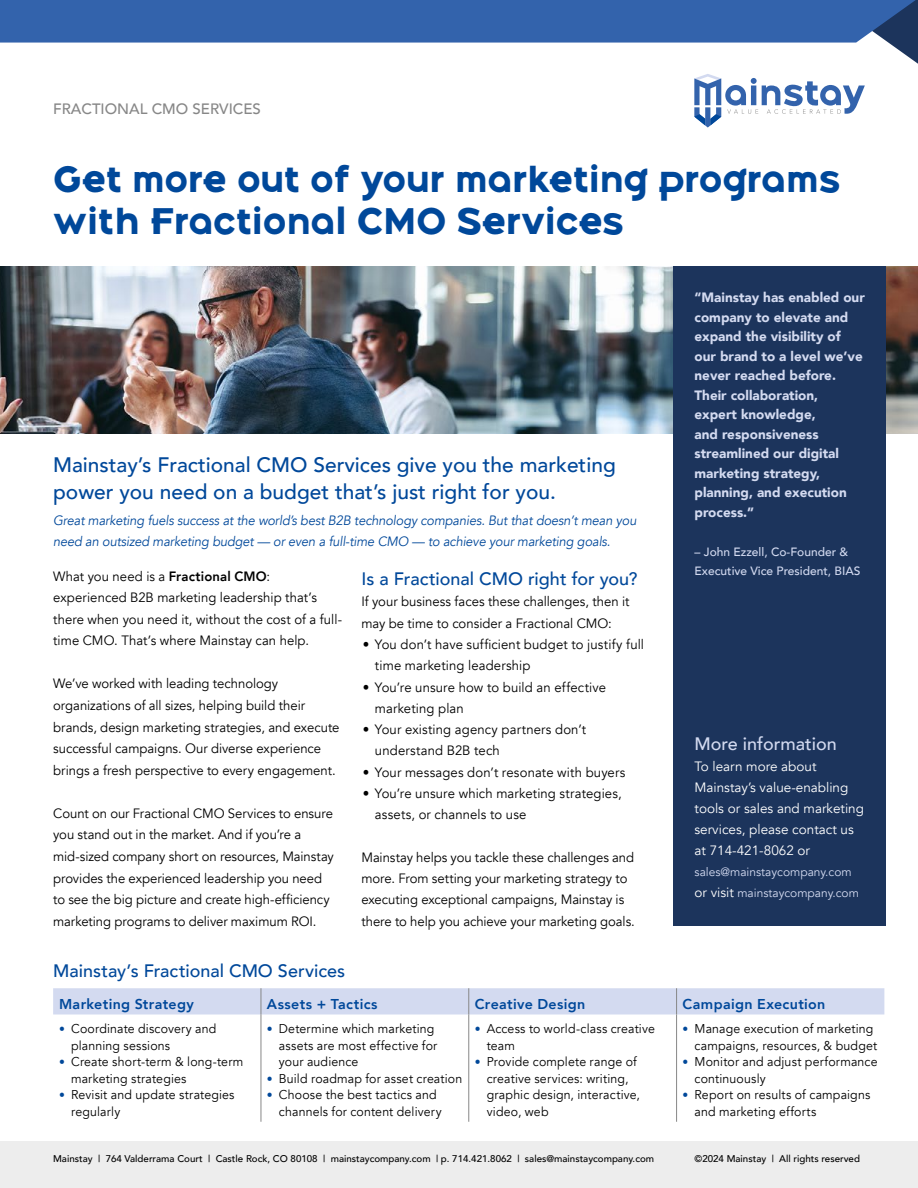
<style>
.page{position:relative;width:918px;height:1188px;background:#fff}
.page>*{position:absolute;margin:0;border:0;box-sizing:border-box;transform-origin:0 0}
.t1{font:700 37.5px/42px "Belong Sans";letter-spacing:-.005em;color:#00489a}
.t2{font:500 20.85px/27px "Avenir";color:#00489a}
.t3{font:500 18px "Avenir";color:#00489a}
.t4{font:500 18px "Avenir";color:#d3daf0}
.t5{font:500 15px "Avenir";color:#878787}
.t6{font:800 14.25px "Avenir";letter-spacing:.025em;color:#00489a}
.t7{font:13.5px/21.6px "Avenir";color:#000}
.t8{font:900 13.5px/19.5px "Avenir";color:#d3daf0}
.t9{font:italic 13.5px/21px "Avenir";letter-spacing:-.01em;color:#00489a;scale:.95 1}
.t10{font:13.5px/21px "Avenir";color:#fff}
.t11{font:12.75px/16.5px "Avenir";letter-spacing:.015em;color:#000}
.t12{font:12px/21px "Avenir";color:#d3daf0}
.t13{font:500 12px/19.5px "Avenir";color:#d3daf0}
.t14{font:500 9.75px "Avenir";color:#000}
.s1{font-weight:800}
.s2{font-size:13.5px;color:#fff}
.s3{font-size:12px;color:#00489a}
</style>
<div class="page">
<div style="left:0;top:1142px;width:918px;height:46px;background:#ededed"></div>
<svg style="left:694px;top:74px;width:171px;height:54px"></svg>
<svg style="left:0;top:0;width:918px;height:64px"></svg>
<img style="left:0;top:266px;width:918px;height:168px">
<svg style="left:53px;top:988px;width:831px;height:27px"></svg>
<hr style="left:261px;top:1015px;width:1px;height:107px;background:#878787">
<hr style="left:468px;top:1015px;width:1px;height:107px;background:#878787">
<hr style="left:676px;top:1015px;width:1px;height:107px;background:#878787">
<div style="left:673px;top:266px;width:213px;height:660px;background:#1c345c"></div>
<p class="t5" style="left:53px;top:96px;width:209px">FRACTIONAL CMO SERVICES</p>
<h1 class="t1" style="left:53px;top:159px;width:789px">Get more out of your marketing programs with Fractional CMO Services</h1>
<h2 class="t2" style="left:53px;top:450px;width:564px">Mainstay’s Fractional CMO Services give you the marketing power you need on a budget that’s just right for you.</h2>
<p class="t9" style="left:53px;top:510px;width:616px">Great marketing fuels success at the world’s best B2B technology companies. But that doesn’t mean you need an outsized marketing budget — or even a full-time CMO — to achieve your marketing goals.</p>
<p class="t7" style="left:53px;top:565px;width:290px">What you need is a <span class="s1">Fractional CMO</span>: experienced B2B marketing leadership that’s there when you need it, without the cost of a full&shy;time CMO. That’s where Mainstay can help.</p>
<p class="t7" style="left:53px;top:673px;width:288px">We’ve worked with leading technology organizations of all sizes, helping build their brands, design marketing strategies, and execute successful campaigns. Our diverse experience brings a fresh perspective to every engagement.</p>
<p class="t7" style="left:53px;top:803px;width:282px">Count on our Fractional CMO Services to ensure you stand out in the market. And if you’re a mid-sized company short on resources, Mainstay provides the experienced leadership you need to see the big picture and create high-efficiency marketing programs to deliver maximum ROI.</p>
<h3 class="t3" style="left:53px;top:955px;width:294px">Mainstay’s Fractional CMO Services</h3>
<h3 class="t3" style="left:361px;top:563px;width:278px">Is a Fractional CMO right for you?</h3>
<p class="t7" style="left:361px;top:591px;width:270px">If your business faces these challenges, then it may be time to consider a Fractional CMO:</p>
<p class="t7" style="left:375px;top:634px;width:271px;text-indent:-12px">• You don’t have sufficient budget to justify full time marketing leadership</p>
<p class="t7" style="left:375px;top:677px;width:233px;text-indent:-12px">• You’re unsure how to build an effective marketing plan</p>
<p class="t7" style="left:375px;top:719px;width:213px;text-indent:-12px">• Your existing agency partners don’t understand B2B tech</p>
<p class="t7" style="left:363px;top:761px;width:264px">• Your messages don’t resonate with buyers</p>
<p class="t7" style="left:375px;top:783px;width:248px;text-indent:-12px">• You’re unsure which marketing strategies, assets, or channels to use</p>
<p class="t7" style="left:361px;top:847px;width:275px">Mainstay helps you tackle these challenges and more. From setting your marketing strategy to executing exceptional campaigns, Mainstay is there to help you achieve your marketing goals.</p>
<p class="t8" style="left:695px;top:287px;width:172px">“Mainstay has enabled our company to elevate and expand the visibility of our brand to a level we’ve never reached before.<br>Their collaboration,<br>expert knowledge,<br>and responsiveness streamlined our digital marketing strategy, planning, and execution process.”</p>
<p class="t13" style="left:695px;top:541px;width:168px">– John Ezzell, Co-Founder &amp;<br>Executive Vice President, BIAS</p>
<h3 class="t4" style="left:695px;top:728px;width:144px">More information</h3>
<p class="t10" style="left:695px;top:756px;width:171px">To learn more about<br>Mainstay’s value-enabling tools or sales and marketing services, please contact us at 714-421-8062 or</p>
<p class="t12" style="left:695px;top:862px;width:166px">sales@mainstaycompany.com <span class="s2">or visit</span> mainstaycompany.com</p>
<p class="t6" style="left:59px;top:992px;width:136px">Marketing Strategy</p>
<p class="t6" style="left:267px;top:992px;width:112px">Assets + Tactics</p>
<p class="t6" style="left:475px;top:992px;width:112px">Creative Design</p>
<p class="t6" style="left:683px;top:992px;width:144px">Campaign Execution</p>
<p class="t11" style="left:71px;top:1021px;width:147px;text-indent:-12px"><span class="s3">•</span> Coordinate discovery and planning sessions</p>
<p class="t11" style="left:71px;top:1054px;width:174px;text-indent:-12px"><span class="s3">•</span> Create short-term &amp; long-term marketing strategies</p>
<p class="t11" style="left:71px;top:1087px;width:165px;text-indent:-12px"><span class="s3">•</span> Revisit and update strategies regularly</p>
<p class="t11" style="left:683px;top:1021px;width:196px;text-align:right"><span class="s3">•</span> Manage execution of marketing campaigns, resources, &amp; budget</p>
<p class="t11" style="left:695px;top:1054px;width:185px;text-indent:-12px"><span class="s3">•</span> Monitor and adjust performance continuously</p>
<p class="t11" style="left:695px;top:1087px;width:177px;text-indent:-12px"><span class="s3">•</span> Report on results of campaigns and marketing efforts</p>
<p class="t11" style="left:279px;top:1021px;width:160px;text-indent:-12px"><span class="s3">•</span> Determine which marketing assets are most effective for your audience</p>
<p class="t11" style="left:267px;top:1070px;width:197px"><span class="s3">•</span> Build roadmap for asset creation</p>
<p class="t11" style="left:279px;top:1087px;width:164px;text-indent:-12px"><span class="s3">•</span> Choose the best tactics and channels for content delivery</p>
<p class="t11" style="left:487px;top:1021px;width:170px;text-indent:-12px"><span class="s3">•</span> Access to world-class creative team</p>
<p class="t11" style="left:487px;top:1054px;width:155px;text-indent:-12px"><span class="s3">•</span> Provide complete range of creative services: writing, graphic design, interactive, video, web</p>
<p class="t14" style="left:53px;top:1151px;width:602px">Mainstay | 764 Valderrama Court | Castle Rock, CO 80108 | mainstaycompany.com | p. 714.421.8062 | sales@mainstaycompany.com</p>
<p class="t14" style="left:695px;top:1151px;width:167px">©2024 Mainstay | All rights reserved</p>
</div>
